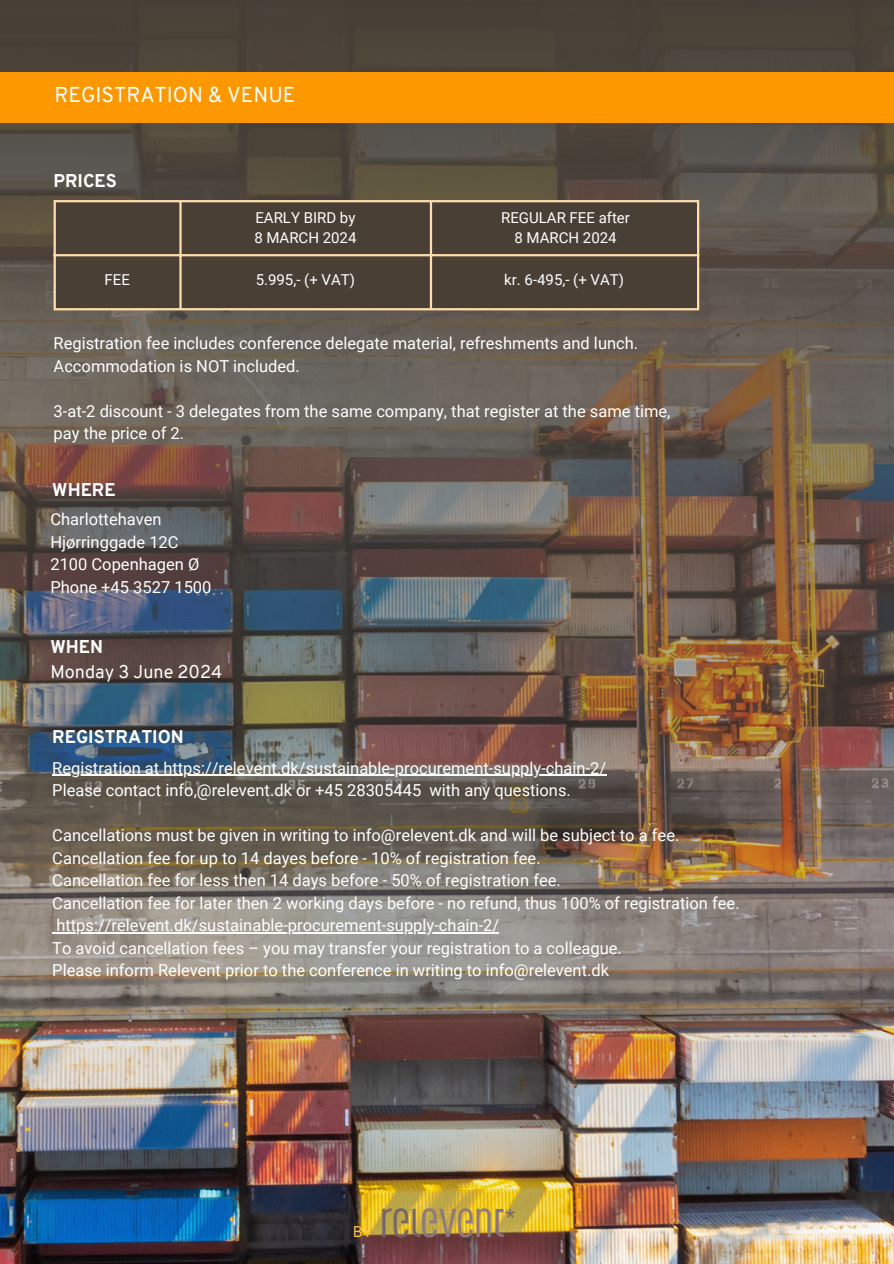
<style>
.page{position:relative;width:894px;height:1264px;background:#fff}
.page>*{position:absolute;margin:0;border:0;box-sizing:border-box;transform-origin:0 0}
.t1{font:21px "Overpass";color:#fff}
.t2{font:800 18px "Overpass";color:#fff}
.t3{font:18px "Overpass";color:#fff}
.t4{font:16.5px/22.5px "Roboto";color:#fff}
.t5{font:15.15px "Overpass";color:#ffc553}
.t6{font:15px/20.2px "Roboto";color:#fff}
</style>
<div class="page">
<img style="left:0;top:0;width:893px;height:1263px">
<div style="left:56px;top:202px;width:640px;height:106px;background:#493f35"></div>
<hr style="left:54px;top:202px;width:2px;height:106px;background:#ffdeac">
<hr style="left:179px;top:202px;width:2px;height:106px;background:#ffdeac">
<hr style="left:429px;top:202px;width:3px;height:106px;background:#ffdeac">
<hr style="left:696px;top:202px;width:3px;height:106px;background:#ffdeac">
<hr style="left:54px;top:200px;width:645px;height:2px;background:#ffdeac">
<hr style="left:54px;top:254px;width:645px;height:2px;background:#ffdeac">
<hr style="left:54px;top:308px;width:645px;height:2px;background:#ffdeac">
<img style="left:377px;top:1205px;width:139px;height:34px">
<hr style="left:52px;top:774px;width:554px;height:1px;background:#fff">
<hr style="left:56px;top:932px;width:443px;height:1px;background:#fff">
<div style="left:0;top:72px;width:893px;height:50px;background:#fd9800"></div>
<p class="t1" style="left:55px;top:79px;width:242px">REGISTRATION &amp; VENUE</p>
<p class="t2" style="left:54px;top:168px;width:65px">PRICES</p>
<p class="t6" style="left:104px;top:269px;width:27px">FEE</p>
<p class="t6" style="left:254px;top:207px;width:104px">EARLY BIRD by<br>8 MARCH 2024</p>
<p class="t6" style="left:501px;top:207px;width:130px;text-align:center">REGULAR FEE after<br>8 MARCH 2024</p>
<p class="t6" style="left:256px;top:269px;width:101px">5.995,- (+ VAT)</p>
<p class="t6" style="left:504px;top:269px;width:121px">kr. 6-495,- (+ VAT)</p>
<p class="t4" style="left:54px;top:331px;width:586px">Registration fee includes conference delegate material, refreshments and lunch.<br>Accommodation is NOT included.</p>
<p class="t4" style="left:54px;top:399px;width:618px">3-at-2 discount - 3 delegates from the same company, that register at the same time, pay the price of 2.</p>
<p class="t2" style="left:52px;top:477px;width:65px">WHERE</p>
<p class="t4" style="left:50px;top:507px;width:162px">Charlottehaven<br>Hjørringgade 12C<br>2100 Copenhagen Ø<br>Phone +45 3527 1500</p>
<p class="t2" style="left:50px;top:634px;width:54px">WHEN</p>
<p class="t3" style="left:50px;top:659px;width:173px">Monday 3 June 2024</p>
<p class="t2" style="left:52px;top:724px;width:133px">REGISTRATION</p>
<p class="t4" style="left:52px;top:755px;width:555px">Registration at https://relevent.dk/sustainable-procurement-supply-chain-2/<br>Please contact info,@relevent.dk or +45 28305445 with any questions.</p>
<p class="t4" style="left:52px;top:823px;width:688px">Cancellations must be given in writing to info@relevent.dk and will be subject to a fee.<br>Cancellation fee for up to 14 dayes before - 10% of registration fee.<br>Cancellation fee for less then 14 days before - 50% of registration fee.<br>Cancellation fee for later then 2 working days before - no refund, thus 100% of registration fee. https://relevent.dk/sustainable-procurement-supply-chain-2/<br>To avoid cancellation fees – you may transfer your registration to a colleague.<br>Please inform Relevent prior to the conference in writing to info@relevent.dk</p>
<p class="t5" style="left:353px;top:1221px;width:21px">BY</p>
</div>
